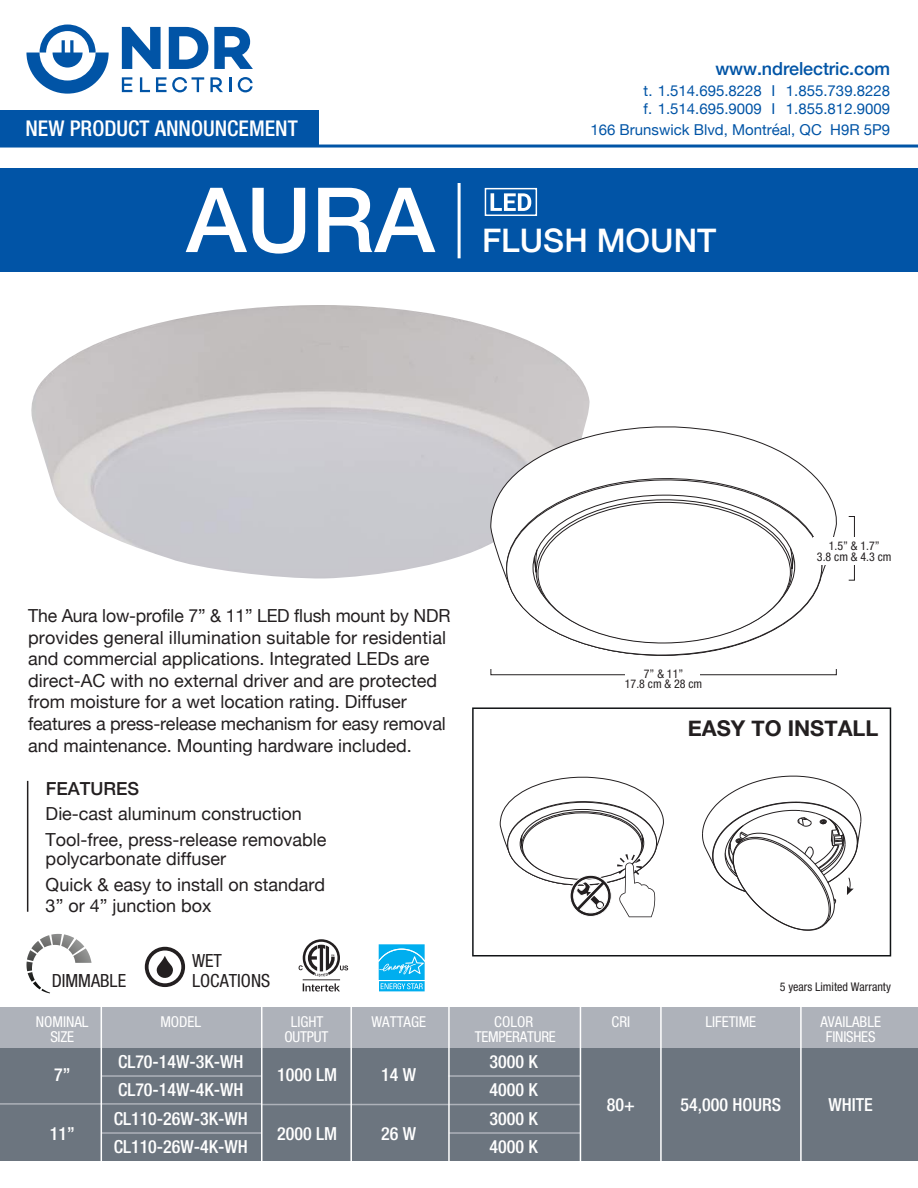
<style>
.page{position:relative;width:918px;height:1188px;background:#fff}
.page>*{position:absolute;margin:0;border:0;box-sizing:border-box;transform-origin:0 0}
.t1{font:500 90px "Helvetica Neue";color:#fff}
.t2{font:500 32.4px "Helvetica Neue";color:#fff}
.t3{font:500 condensed 21.75px "Helvetica Neue";color:#fff}
.t4{font:700 21.75px "Helvetica Neue";color:#231f20}
.t5{font:condensed 18.15px/19.5px "Helvetica Neue";color:#231f20}
.t6{font:18px/21.6px "Helvetica Neue";color:#231f20}
.t7{font:500 condensed 18px/28.5px "Helvetica Neue";color:#fff;text-align:justify}
.t8{font:500 18px "Helvetica Neue";letter-spacing:-.005em;color:#0154a6}
.t9{font:500 18px "Helvetica Neue";color:#231f20}
.t10{font:15px/18px "Helvetica Neue";color:#0154a6}
.t11{font:condensed 15px/15px "Helvetica Neue";color:#fff;text-align:center}
.t12{font:condensed 12px/10.5px "Helvetica Neue";color:#231f20;text-align:center}
</style>
<div class="page">
<div style="left:0;top:168px;width:918px;height:104px;background:#0154a6"></div>
<div style="left:0;top:110px;width:319px;height:37px;background:#0154a6"></div>
<svg style="left:122px;top:27px;width:39px;height:42px"></svg>
<svg style="left:169px;top:27px;width:39px;height:42px"></svg>
<svg style="left:214px;top:27px;width:39px;height:42px"></svg>
<svg style="left:122px;top:77px;width:10px;height:15px"></svg>
<svg style="left:140px;top:77px;width:10px;height:15px"></svg>
<svg style="left:156px;top:77px;width:48px;height:15px"></svg>
<svg style="left:210px;top:77px;width:13px;height:15px"></svg>
<hr style="left:229px;top:77px;width:3px;height:15px;background:#0154a6">
<svg style="left:238px;top:77px;width:15px;height:15px"></svg>
<svg style="left:26px;top:25px;width:83px;height:69px"></svg>
<hr style="left:0;top:145px;width:918px;height:3px;background:#0154a6">
<div style="left:0;top:1007px;width:918px;height:68px;background:#aeb2ba"></div>
<div style="left:0;top:1048px;width:918px;height:113px;background:#6c757f"></div>
<svg style="left:145px;top:947px;width:40px;height:40px"></svg>
<svg style="left:27px;top:934px;width:65px;height:59px"></svg>
<hr style="left:101px;top:1075px;width:161px;height:2px;background:#aeb2ba">
<hr style="left:448px;top:1075px;width:133px;height:2px;background:#aeb2ba">
<hr style="left:0;top:1103px;width:262px;height:2px;background:#aeb2ba">
<hr style="left:101px;top:1132px;width:161px;height:2px;background:#aeb2ba">
<hr style="left:449px;top:1132px;width:131px;height:2px;background:#aeb2ba">
<hr style="left:261px;top:1104px;width:320px;height:1px;background:#aeb2ba">
<hr style="left:580px;top:1000px;width:1px;height:169px;background:#fff">
<hr style="left:448px;top:1000px;width:2px;height:170px;background:#fff">
<hr style="left:350px;top:1000px;width:2px;height:169px;background:#fff">
<hr style="left:261px;top:1005px;width:2px;height:165px;background:#fff">
<hr style="left:101px;top:1005px;width:1px;height:166px;background:#fff">
<hr style="left:458px;top:183px;width:3px;height:75px;background:#fff">
<div style="left:485px;top:188px;width:52px;height:28px;border:2px solid #fff"></div>
<svg style="left:491px;top:193px;width:40px;height:18px"></svg>
<svg style="left:378px;top:944px;width:47px;height:48px;background:#34bef2"></svg>
<svg style="left:299px;top:939px;width:49px;height:53px"></svg>
<hr style="left:660px;top:1000px;width:2px;height:170px;background:#fff">
<hr style="left:800px;top:1000px;width:2px;height:170px;background:#fff">
<hr style="left:27px;top:781px;width:1px;height:131px;background:#231f20">
<div style="left:472px;top:707px;width:419px;height:249px;background:#fff;border:2px solid #111416"></div>
<svg style="left:500px;top:776px;width:164px;height:141px"></svg>
<svg style="left:702px;top:776px;width:159px;height:155px"></svg>
<img style="left:31px;top:305px;width:559px;height:274px">
<svg style="left:490px;top:424px;width:347px;height:155px"></svg>
<svg style="left:506px;top:479px;width:317px;height:177px"></svg>
<svg style="left:533px;top:495px;width:262px;height:149px"></svg>
<div style="left:491px;top:669px;width:346px;height:6px;border:1px solid #231f20"></div>
<div style="left:626px;top:667px;width:74px;height:15px;background:#fff"></div>
<div style="left:848px;top:516px;width:7px;height:65px;border:1px solid #231f20"></div>
<div style="left:813px;top:538px;width:58px;height:27px;background:#fff"></div>
<p class="t3" style="left:26px;top:116px;width:274px">NEW PRODUCT ANNOUNCEMENT</p>
<h1 class="t1" style="left:186px;top:148px;width:250px">AURA</h1>
<p class="t8" style="left:715px;top:54px;width:176px">www.ndrelectric.com</p>
<p class="t10" style="left:644px;top:83px;width:248px">t. 1.514.695.8228 I 1.855.739.8228 f. 1.514.695.9009 I 1.855.812.9009</p>
<p class="t10" style="left:590px;top:122px;width:301px">166 Brunswick Blvd, Montréal, QC H9R 5P9</p>
<h2 class="t2" style="left:482px;top:214px;width:236px">FLUSH MOUNT</h2>
<p class="t6" style="left:28px;top:606px;width:424px">The Aura low-profile 7” &amp; 11” LED flush mount by NDR provides general illumination suitable for residential and commercial applications. Integrated LEDs are direct-AC with no external driver and are protected from moisture for a wet location rating. Diffuser features a press-release mechanism for easy removal and maintenance. Mounting hardware included.</p>
<p class="t9" style="left:46px;top:774px;width:95px">FEATURES</p>
<p class="t6" style="left:46px;top:802px;width:282px;line-height:25.5px">Die-cast aluminum construction<br>Tool-free, press-release removable</p>
<p class="t6" style="left:46px;top:847px;width:281px;line-height:25.5px">polycarbonate diffuser<br>Quick &amp; easy to install on standard</p>
<p class="t6" style="left:46px;top:896px;width:167px">3” or 4” junction box</p>
<p class="t5" style="left:52px;top:971px;width:76px">DIMMABLE</p>
<p class="t5" style="left:192px;top:951px;width:80px">WET<br>LOCATIONS</p>
<p class="t11" style="left:36px;top:1014px;width:54px">NOMINAL<br>SIZE</p>
<p class="t7" style="left:54px;top:1060px;width:18px">7”</p>
<p class="t7" style="left:50px;top:1119px;width:26px">11”</p>
<p class="t11" style="left:160px;top:1014px;width:42px">MODEL</p>
<p class="t7" style="left:114px;top:1047px;width:136px;text-align:left">CL70-14W-3K-WH<br>CL70-14W-4K-WH<br>CL110-26W-3K-WH<br>CL110-26W-4K-WH</p>
<p class="t11" style="left:284px;top:1014px;width:45px">LIGHT<br>OUTPUT</p>
<p class="t7" style="left:277px;top:1060px;width:61px">1000 LM</p>
<p class="t7" style="left:277px;top:1119px;width:61px">2000 LM</p>
<p class="t11" style="left:371px;top:1014px;width:56px">WATTAGE</p>
<p class="t7" style="left:381px;top:1060px;width:36px">14 W</p>
<p class="t7" style="left:381px;top:1119px;width:36px">26 W</p>
<p class="t11" style="left:475px;top:1014px;width:83px">COLOR<br>TEMPERATURE</p>
<p class="t7" style="left:490px;top:1047px;width:50px">3000 K 4000 K 3000 K 4000 K</p>
<p class="t12" style="left:625px;top:668px;width:79px">7” &amp; 11”<br>17.8 cm &amp; 28 cm</p>
<p class="t12" style="left:817px;top:541px;width:76px">1.5” &amp; 1.7”<br>3.8 cm &amp; 4.3 cm</p>
<p class="t4" style="left:688px;top:711px;width:192px">EASY TO INSTALL</p>
<p class="t11" style="left:612px;top:1014px;width:20px">CRI</p>
<p class="t7" style="left:607px;top:1090px;width:30px">80+</p>
<p class="t11" style="left:705px;top:1014px;width:52px">LIFETIME</p>
<p class="t12" style="left:780px;top:982px;width:113px">5 years Limited Warranty</p>
<p class="t11" style="left:820px;top:1014px;width:62px">AVAILABLE<br>FINISHES</p>
<p class="t7" style="left:681px;top:1090px;width:102px">54,000 HOURS</p>
<p class="t7" style="left:829px;top:1090px;width:46px">WHITE</p>
</div>
